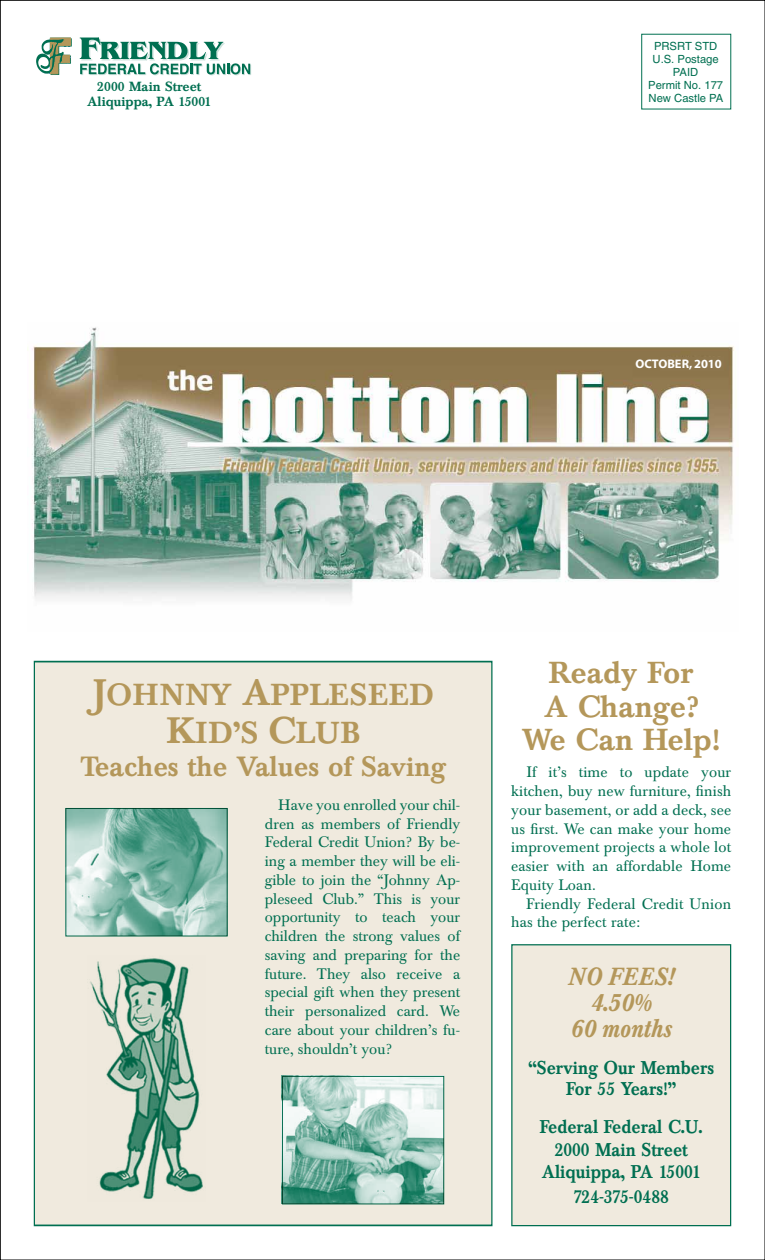
<style>
.page{position:relative;width:765px;height:1260px;background:#fff}
.page>*{position:absolute;margin:0;border:0;box-sizing:border-box;transform-origin:0 0}
.t1{font:500 30px/33.8px "Baskerville BE";color:#b4975a;text-align:center}
.t2{font:500 30px/38px "Baskerville BE";letter-spacing:.04em;color:#b4975a;text-align:center}
.t3{font:500 27.5px "Baskerville BE";color:#b4975a}
.t4{font:italic 500 24.5px/26px "Baskerville BE";letter-spacing:.02em;color:#b4975a;text-align:center;scale:.93 1}
.t5{font:500 18.25px/22.6px "Baskerville BE";color:#006f51;text-align:center;scale:.92 1}
.t6{font:15px/18.8px "Baskerville BE";letter-spacing:.01em;color:#006f51;text-align:justify}
.t7{font:500 13.12px/15.8px "Baskerville BE";color:#006f51;text-align:center}
.t8{font:700 12.5px "Tahoma";color:#fff}
.t9{font:700 12.5px "Myriad";color:#fff}
.t10{font:11.25px/13.1px "Helvetica";color:#006f51;text-align:center}
.s1{font-size:36.38px}
</style>
<div class="page">
<svg style="left:36px;top:38px;width:36px;height:37px"></svg>
<svg style="left:80px;top:37px;width:171px;height:38px"></svg>
<div style="left:34px;top:662px;width:458px;height:563px;background:#f0eade"></div>
<img style="left:90px;top:958px;width:113px;height:241px">
<svg style="left:65px;top:808px;width:163px;height:129px;background:#8cbdb0"></svg>
<svg style="left:282px;top:1075px;width:163px;height:130px;background:#9bc5ba"></svg>
<div style="left:511px;top:944px;width:220px;height:282px;background:#f0eade;border:1px solid #006f51"></div>
<img style="left:32px;top:327px;width:702px;height:274px">
<div style="left:661px;top:357px;width:63px;height:13px;background:#8d764d"></div>
<p class="t7" style="left:87px;top:79px;width:126px">2000 Main Street<br>Aliquippa, PA 15001</p>
<p class="t10" style="left:648px;top:39px;width:77px">PRSRT STD<br>U.S. Postage<br>PAID<br>Permit No. 177<br>New Castle PA</p>
<p class="t8" style="left:624px;top:354px;width:101px">JANUARY, 2009</p>
<p class="t9" style="left:636px;top:357px;width:88px">OCTOBER, 2010</p>
<h1 class="t2" style="left:93px;top:677px;width:342px"><span class="s1">J</span>ohnny <span class="s1">A</span>ppleseed<br><span class="s1">K</span>ID’S <span class="s1">C</span>LUB</h1>
<h2 class="t3" style="left:80px;top:750px;width:367px">Teaches the Values of Saving</h2>
<p class="t6" style="left:265px;top:796px;width:197px;text-indent:13px">Have you enrolled your chil&shy;dren as members of Friendly Federal Credit Union? By be&shy;ing a member they will be eli&shy;gible to join the “Johnny Ap&shy;pleseed Club.” This is your opportunity to teach your children the strong values of saving and preparing for the future. They also receive a special gift when they present their personalized card. We care about your children’s fu&shy;ture, shouldn’t you?</p>
<h1 class="t1" style="left:522px;top:656px;width:200px">Ready For<br>A Change?<br>We Can Help!</h1>
<p class="t6" style="left:511px;top:763px;width:222px;text-indent:15px">If it’s time to update your kitchen, buy new furniture, finish your basement, or add a deck, see us first. We can make your home improvement projects a whole lot easier with an affordable Home Equity Loan.</p>
<p class="t6" style="left:511px;top:894px;width:222px;text-indent:15px">Friendly Federal Credit Union has the perfect rate:</p>
<h3 class="t4" style="left:568px;top:964px;width:115px">NO FEES!<br>4.50%<br>60 months</h3>
<p class="t5" style="left:528px;top:1057px;width:203px;line-height:21.5px">“Serving Our Members<br>For 55 Years!”</p>
<p class="t5" style="left:540px;top:1116px;width:179px">Federal Federal C.U.<br>2000 Main Street<br>Aliquippa, PA 15001</p>
<p class="t5" style="left:574px;top:1186px;width:105px">724-375-0488</p>
</div>
